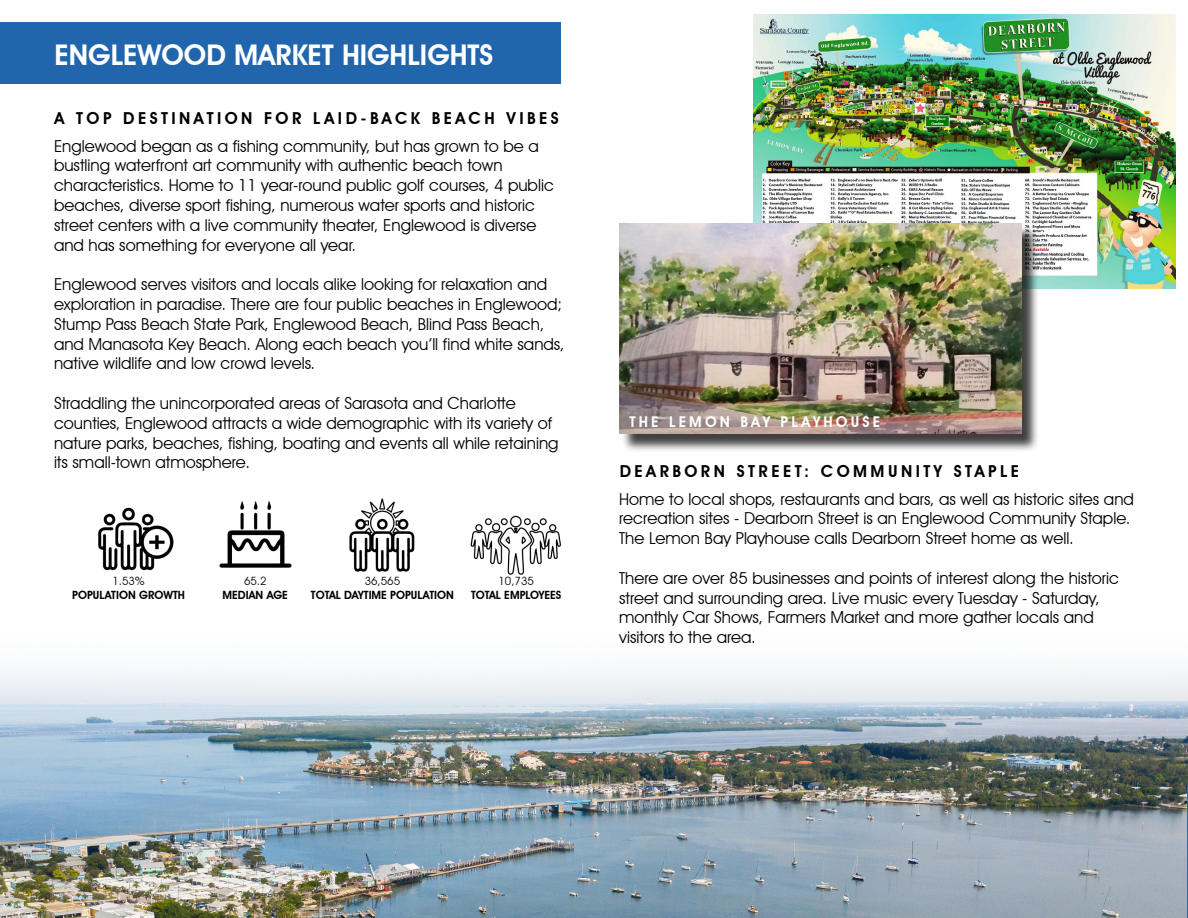
<style>
.page{position:relative;width:1188px;height:918px;background:#fff}
.page>*{position:absolute;margin:0;border:0;box-sizing:border-box;transform-origin:0 0}
.t1{font:600 28.5px "Avant Garde IT Cby BT";color:#fff}
.t2{font:16.5px/19.8px "Avant Garde IT Cby BT";color:#000}
.t3{font:600 16.5px "Avant Garde IT Cby BT";letter-spacing:.21em;color:#000}
.t4{font:600 14.85px "Avant Garde IT Cby BT";letter-spacing:.21em;color:#fff}
.t5{font:600 11.4px "Avant Garde IT Cby BT";color:#000}
.t6{font:11.4px "Avant Garde IT Cby BT";color:#000}
</style>
<div class="page">
<img style="left:754px;top:15px;width:421px;height:273px">
<div style="left:1px;top:22px;width:560px;height:62px;background:#2166ac"></div>
<img style="left:0;top:670px;width:1188px;height:248px">
<img style="left:98px;top:507px;width:76px;height:64px">
<img style="left:219px;top:501px;width:73px;height:67px">
<img style="left:349px;top:498px;width:66px;height:74px">
<img style="left:470px;top:515px;width:92px;height:60px">
<hr style="left:1187px;top:786px;width:1px;height:132px;background:#276cab">
<div style="left:622px;top:226px;width:418px;height:226px;background:#000;opacity:.75"></div>
<img style="left:619px;top:223px;width:402px;height:210px">
<h1 class="t1" style="left:55px;top:38px;width:440px">ENGLEWOOD MARKET HIGHLIGHTS</h1>
<p class="t3" style="left:55px;top:108px;width:506px">A TOP DESTINATION FOR LAID-BACK BEACH VIBES</p>
<p class="t2" style="left:54px;top:136px;width:502px">Englewood began as a fishing community, but has grown to be a bustling waterfront art community with authentic beach town characteristics. Home to 11 year-round public golf courses, 4 public beaches, diverse sport fishing, numerous water sports and historic street centers with a live community theater, Englewood is diverse and has something for everyone all year.</p>
<p class="t2" style="left:54px;top:274px;width:512px">Englewood serves visitors and locals alike looking for relaxation and exploration in paradise. There are four public beaches in Englewood; Stump Pass Beach State Park, Englewood Beach, Blind Pass Beach, and Manasota Key Beach. Along each beach you’ll find white sands, native wildlife and low crowd levels.</p>
<p class="t2" style="left:54px;top:393px;width:506px">Straddling the unincorporated areas of Sarasota and Charlotte counties, Englewood attracts a wide demographic with its variety of nature parks, beaches, fishing, boating and events all while retaining its small-town atmosphere.</p>
<p class="t6" style="left:112px;top:574px;width:34px">1.53%</p>
<p class="t5" style="left:72px;top:588px;width:114px">POPULATION GROWTH</p>
<p class="t6" style="left:244px;top:574px;width:24px">65.2</p>
<p class="t5" style="left:223px;top:588px;width:67px">MEDIAN AGE</p>
<p class="t6" style="left:365px;top:574px;width:37px">36,565</p>
<p class="t5" style="left:311px;top:588px;width:144px">TOTAL DAYTIME POPULATION</p>
<p class="t6" style="left:499px;top:574px;width:37px">10,735</p>
<p class="t5" style="left:471px;top:588px;width:92px">TOTAL EMPLOYEES</p>
<p class="t4" style="left:629px;top:412px;width:252px">THE LEMON BAY PLAYHOUSE</p>
<p class="t3" style="left:620px;top:461px;width:401px">DEARBORN STREET: COMMUNITY STAPLE</p>
<p class="t2" style="left:619px;top:489px;width:516px">Home to local shops, restaurants and bars, as well as historic sites and recreation sites - Dearborn Street is an Englewood Community Staple.<br>The Lemon Bay Playhouse calls Dearborn Street home as well.</p>
<p class="t2" style="left:619px;top:568px;width:501px">There are over 85 businesses and points of interest along the historic street and surrounding area. Live music every Tuesday - Saturday, monthly Car Shows, Farmers Market and more gather locals and visitors to the area.</p>
</div>
